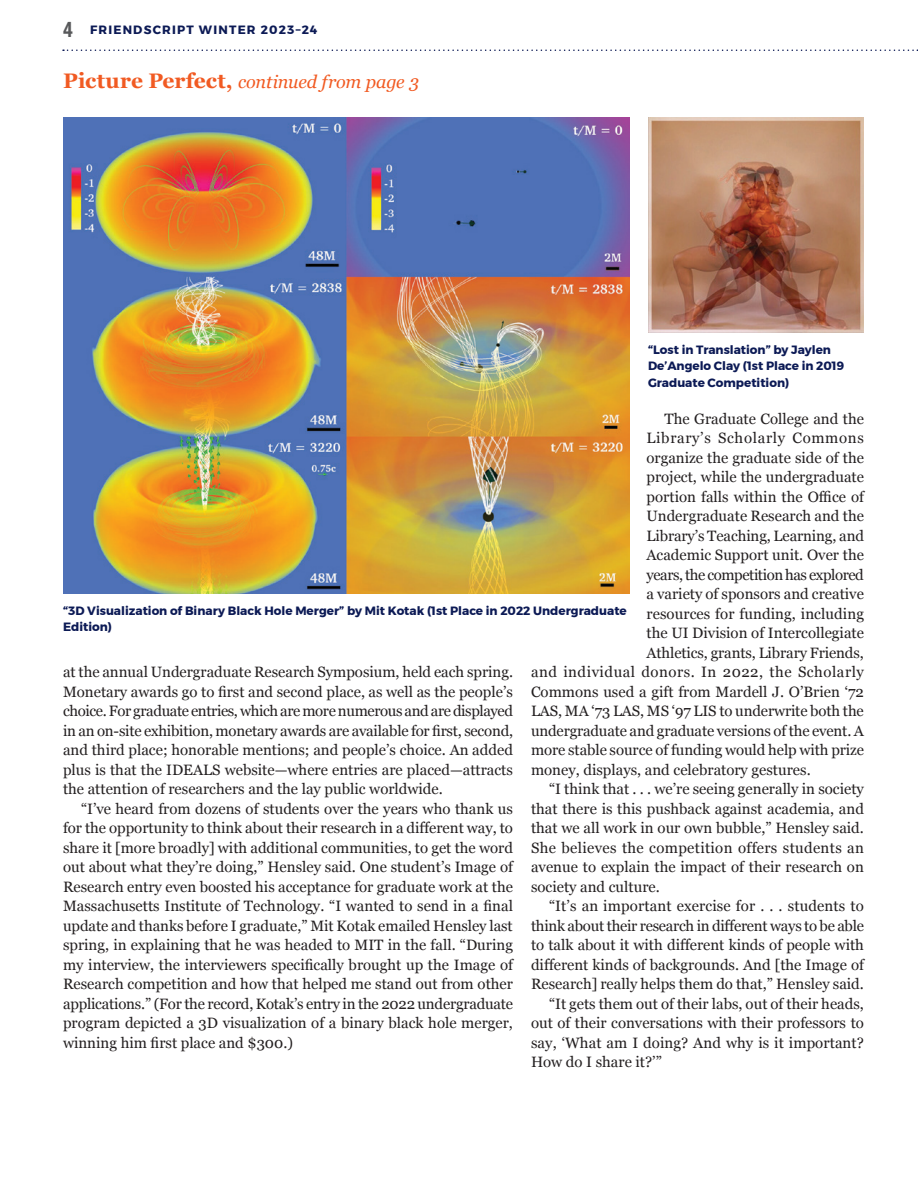
<style>
.page{position:relative;width:918px;height:1188px;background:#fff}
.page>*{position:absolute;margin:0;border:0;box-sizing:border-box;transform-origin:0 0}
.J_Head{font:italic 18px "Georgia";letter-spacing:-.01em;color:#f15a22}
.Text{font:15px/19.5px "Georgia";color:#231f20;text-align:justify}
.Text-2{font:15px "Georgia";letter-spacing:.035em;color:#231f20}
.Text-3{font:15px "Georgia";letter-spacing:-.03em;color:#231f20}
.Text-4{font:15px "Georgia";letter-spacing:.045em;color:#231f20}
.t1{font:700 12px/16.5px "Montserrat";color:#0c1a55}
.t2{font:700 12px "Montserrat";letter-spacing:.1em;color:#0c1a55}
.s1{font-family:"Open Sans";font-stretch:condensed;font-size:21px;color:#58595b}
.s2{font-weight:700;font-style:normal;font-size:21px}
</style>
<div class="page">
<img style="left:63px;top:117px;width:567px;height:477px">
<img style="left:648px;top:117px;width:216px;height:216px">
<svg style="left:63px;top:50px;width:855px;height:1px"></svg>
<p class="t2" style="left:63px;top:20px;width:256px"><span class="s1">4</span> FRIENDSCRIPT WINTER 2023–24</p>
<p class="J_Head" style="left:63px;top:69px;width:358px"><span class="s2">Picture Perfect,</span> continued from page 3</p>
<p class="t1" style="left:648px;top:341px;width:198px">“Lost in Translation” by Jaylen<br>De’Angelo Clay (1st Place in 2019<br>Graduate Competition)</p>
<p class="Text" style="left:664px;top:408px;width:201px">The Graduate College and the</p>
<p class="Text-4" style="left:646px;top:427px;width:219px">Library’s Scholarly Commons</p>
<p class="Text" style="left:646px;top:447px;width:219px">organize the graduate side of the</p>
<p class="Text" style="left:646px;top:467px;width:219px">project, while the undergraduate</p>
<p class="Text" style="left:646px;top:486px;width:219px">portion falls within the Office of</p>
<p class="Text" style="left:646px;top:506px;width:219px">Undergraduate Research and the</p>
<p class="Text" style="left:646px;top:525px;width:219px">Library’s Teaching, Learning, and</p>
<p class="Text" style="left:646px;top:545px;width:219px">Academic Support unit. Over the</p>
<p class="Text-3" style="left:646px;top:564px;width:219px">years, the competition has explored</p>
<p class="Text" style="left:646px;top:584px;width:219px">a variety of sponsors and creative</p>
<p class="Text" style="left:646px;top:603px;width:219px">resources for funding, including</p>
<p class="Text" style="left:646px;top:623px;width:219px">the UI Division of Intercollegiate</p>
<p class="Text" style="left:646px;top:642px;width:219px">Athletics, grants, Library Friends,</p>
<p class="Text-2" style="left:531px;top:661px;width:334px">and individual donors. In 2022, the Scholarly</p>
<p class="Text" style="left:531px;top:681px;width:335px">Commons used a gift from Mardell J. O’Brien ‘72</p>
<p class="Text" style="left:531px;top:701px;width:334px">LAS, MA ‘73 LAS, MS ‘97 LIS to underwrite both the</p>
<p class="Text" style="left:531px;top:720px;width:335px">undergraduate and graduate versions of the event. A</p>
<p class="Text" style="left:531px;top:740px;width:335px">more stable source of funding would help with prize</p>
<p class="Text" style="left:531px;top:759px;width:281px">money, displays, and celebratory gestures.</p>
<p class="Text" style="left:531px;top:779px;width:335px;text-indent:18px">“I think that . . . we’re seeing generally in society that there is this pushback against academia, and that we all work in our own bubble,” Hensley said.<br>She believes the competition offers students an avenue to explain the impact of their research on society and culture.</p>
<p class="Text" style="left:531px;top:896px;width:335px;text-indent:18px">“It’s an important exercise for . . . students to think about their research in different ways to be able to talk about it with different kinds of people with different kinds of backgrounds. And [the Image of Research] really helps them do that,” Hensley said.</p>
<p class="Text" style="left:531px;top:993px;width:335px;text-indent:18px">“It gets them out of their labs, out of their heads, out of their conversations with their professors to say, ‘What am I doing? And why is it important?<br>How do I share it?’”</p>
<p class="t1" style="left:63px;top:602px;width:565px">“3D Visualization of Binary Black Hole Merger” by Mit Kotak (1st Place in 2022 Undergraduate<br>Edition)</p>
<p class="Text" style="left:63px;top:662px;width:452px">at the annual Undergraduate Research Symposium, held each spring.<br>Monetary awards go to first and second place, as well as the people’s choice. For graduate entries, which are more numerous and are displayed in an on-site exhibition, monetary awards are available for first, second, and third place; honorable mentions; and people’s choice. An added plus is that the IDEALS website—where entries are placed—attracts the attention of researchers and the lay public worldwide.</p>
<p class="Text" style="left:63px;top:798px;width:452px;text-indent:18px">“I’ve heard from dozens of students over the years who thank us for the opportunity to think about their research in a different way, to share it [more broadly] with additional communities, to get the word out about what they’re doing,” Hensley said. One student’s Image of Research entry even boosted his acceptance for graduate work at the Massachusetts Institute of Technology. “I wanted to send in a final update and thanks before I graduate,” Mit Kotak emailed Hensley last spring, in explaining that he was headed to MIT in the fall. “During my interview, the interviewers specifically brought up the Image of Research competition and how that helped me stand out from other applications.” (For the record, Kotak’s entry in the 2022 undergraduate program depicted a 3D visualization of a binary black hole merger, winning him first place and $300.)</p>
</div>
